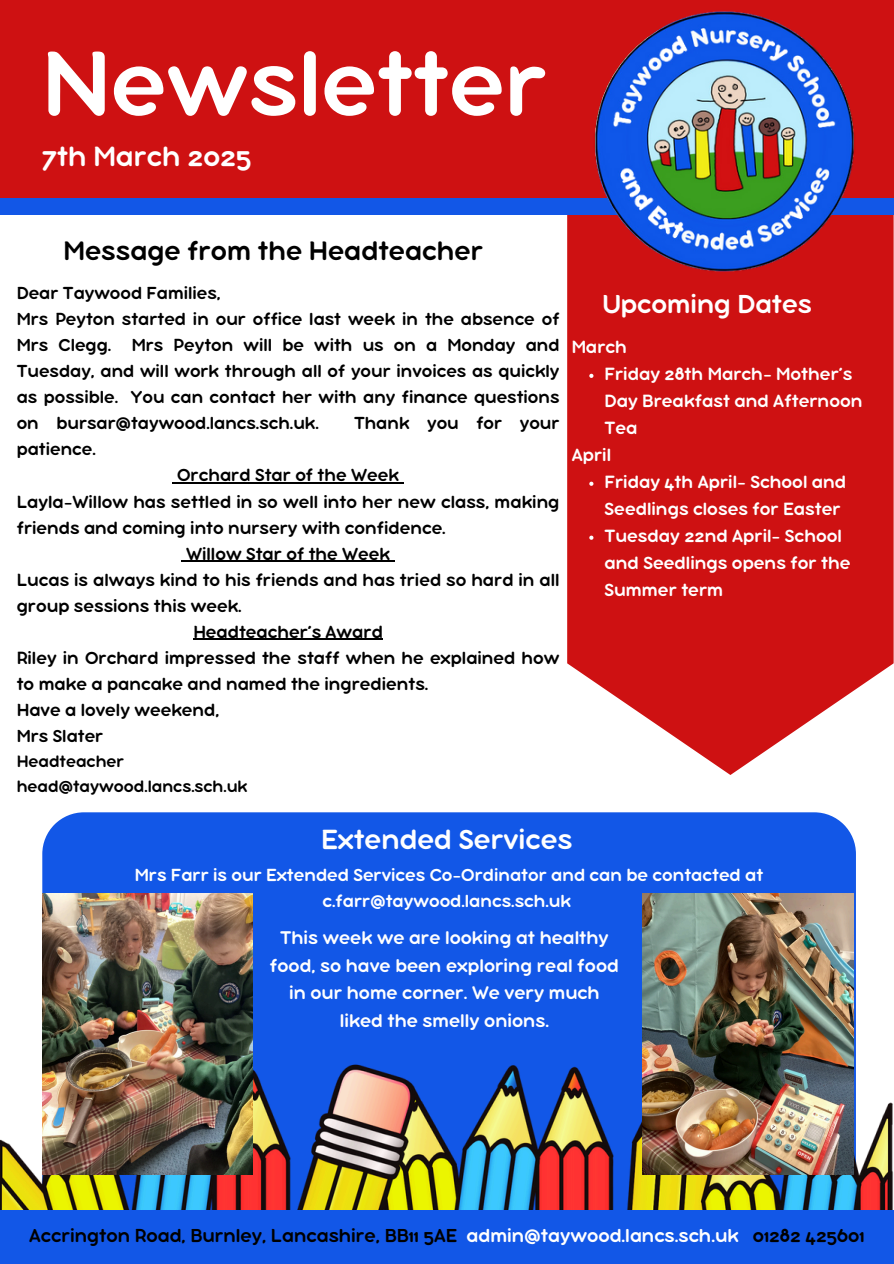
<style>
.page{position:relative;width:894px;height:1264px;background:#fff}
.page>*{position:absolute;margin:0;border:0;box-sizing:border-box;transform-origin:0 0}
.t1{font:100.05px "Bubbleboddy Neue";color:#fff}
.t2{font:30.45px "Bubbleboddy Neue";color:#fff}
.t3{font:30.15px "Bubbleboddy Neue";color:#fff}
.t4{font:29.1px "Bubbleboddy Neue";color:#000}
.t5{font:28.35px "Bubbleboddy Neue";color:#fff}
.t6{font:20.4px "Bubbleboddy Neue";color:#000}
.t7{font:19.95px/27.8px "Bubbleboddy Neue";color:#fff;text-align:center}
.t8{font:19.35px/27px "Bubbleboddy Neue";color:#fff}
.t9{font:19.2px/26px "Bubbleboddy Neue";color:#000}
.t10{font:19.05px/26px "Bubbleboddy Neue";color:#000;text-align:justify}
.t11{font:19.05px/25.8px "Bubbleboddy Neue";color:#fff;text-align:center}
.t12{font:18px "Bubbleboddy Neue";color:#000}
.s1{color:#fff}
</style>
<div class="page">
<svg style="left:567px;top:214px;width:326px;height:561px;background:#d32c2d"></svg>
<div style="left:42px;top:812px;width:813px;height:246px;background:#1257e7"></div>
<img style="left:0;top:1058px;width:893px;height:152px">
<div style="left:0;top:198px;width:893px;height:16px;background:#1257e7"></div>
<div style="left:0;top:0;width:893px;height:198px;background:#ce1112"></div>
<div style="left:0;top:1210px;width:893px;height:53px;background:#1257e7"></div>
<svg style="left:589px;top:374px;width:4px;height:4px"></svg>
<svg style="left:589px;top:481px;width:4px;height:5px"></svg>
<svg style="left:589px;top:535px;width:4px;height:5px"></svg>
<img style="left:567px;top:11px;width:313px;height:287px">
<img style="left:42px;top:893px;width:211px;height:281px">
<img style="left:642px;top:893px;width:210px;height:281px">
<hr style="left:177px;top:482px;width:118px;height:1px;background:#000">
<hr style="left:295px;top:482px;width:104px;height:1px;background:#000">
<hr style="left:186px;top:560px;width:204px;height:1px;background:#000">
<hr style="left:193px;top:638px;width:190px;height:1px;background:#000">
<p class="t1" style="left:42px;top:52px;width:507px">Newsletter</p>
<p class="t2" style="left:42px;top:146px;width:211px">7th March 2025</p>
<p class="t4" style="left:63px;top:241px;width:421px">Message from the Headteacher</p>
<p class="t10" style="left:17px;top:282px;width:205px">Dear Taywood Families,</p>
<p class="t10" style="left:17px;top:308px;width:544px">Mrs Peyton started in our office last week in the absence of Mrs Clegg. Mrs Peyton will be with us on a Monday and Tuesday, and will work through all of your invoices as quickly as possible. You can contact her with any finance questions on bursar@taywood.lancs.sch.uk.</p>
<p class="t10" style="left:354px;top:412px;width:207px">Thank you for your</p>
<p class="t10" style="left:17px;top:438px;width:80px">patience.</p>
<p class="t9" style="left:177px;top:464px;width:223px">Orchard Star of the Week</p>
<h2 class="t9" style="left:17px;top:490px;width:544px">Layla-Willow has settled in so well into her new class, making friends and coming into nursery with confidence.</h2>
<p class="t9" style="left:186px;top:542px;width:205px">Willow Star of the Week</p>
<p class="t9" style="left:17px;top:568px;width:544px">Lucas is always kind to his friends and has tried so hard in all group sessions this week.</p>
<p class="t9" style="left:193px;top:620px;width:191px">Headteacher’s Award</p>
<p class="t9" style="left:17px;top:646px;width:544px">Riley in Orchard impressed the staff when he explained how to make a pancake and named the ingredients.</p>
<p class="t9" style="left:17px;top:698px;width:204px">Have a lovely weekend,</p>
<p class="t10" style="left:17px;top:724px;width:88px">Mrs Slater</p>
<p class="t12" style="left:17px;top:755px;width:109px">Headteacher</p>
<p class="t12" style="left:17px;top:780px;width:232px">head@taywood.lancs.sch.uk</p>
<p class="t5" style="left:602px;top:295px;width:211px">Upcoming Dates</p>
<h2 class="t8" style="left:571px;top:335px;width:57px">March</h2>
<p class="t8" style="left:604px;top:362px;width:259px">Friday 28th March- Mother’s<br>Day Breakfast and Afternoon<br>Tea</p>
<h2 class="t8" style="left:571px;top:443px;width:41px">April</h2>
<p class="t8" style="left:604px;top:469px;width:243px">Friday 4th April- School and<br>Seedlings closes for Easter</p>
<p class="t8" style="left:604px;top:523px;width:247px">Tuesday 22nd April- School and Seedlings opens for the<br>Summer term</p>
<p class="t3" style="left:321px;top:830px;width:253px">Extended Services</p>
<p class="t11" style="left:135px;top:863px;width:629px">Mrs Farr is our Extended Services Co-Ordinator and can be contacted at c.farr@taywood.lancs.sch.uk</p>
<p class="t7" style="left:270px;top:925px;width:350px">This week we are looking at healthy food, so have been exploring real food in our home corner. We very much liked the smelly onions.</p>
<p class="t6" style="left:29px;top:1228px;width:836px">Accrington Road, Burnley, Lancashire, BB11 5AE <span class="s1">admin@taywood.lancs.sch.uk</span> 01282 425601</p>
</div>
